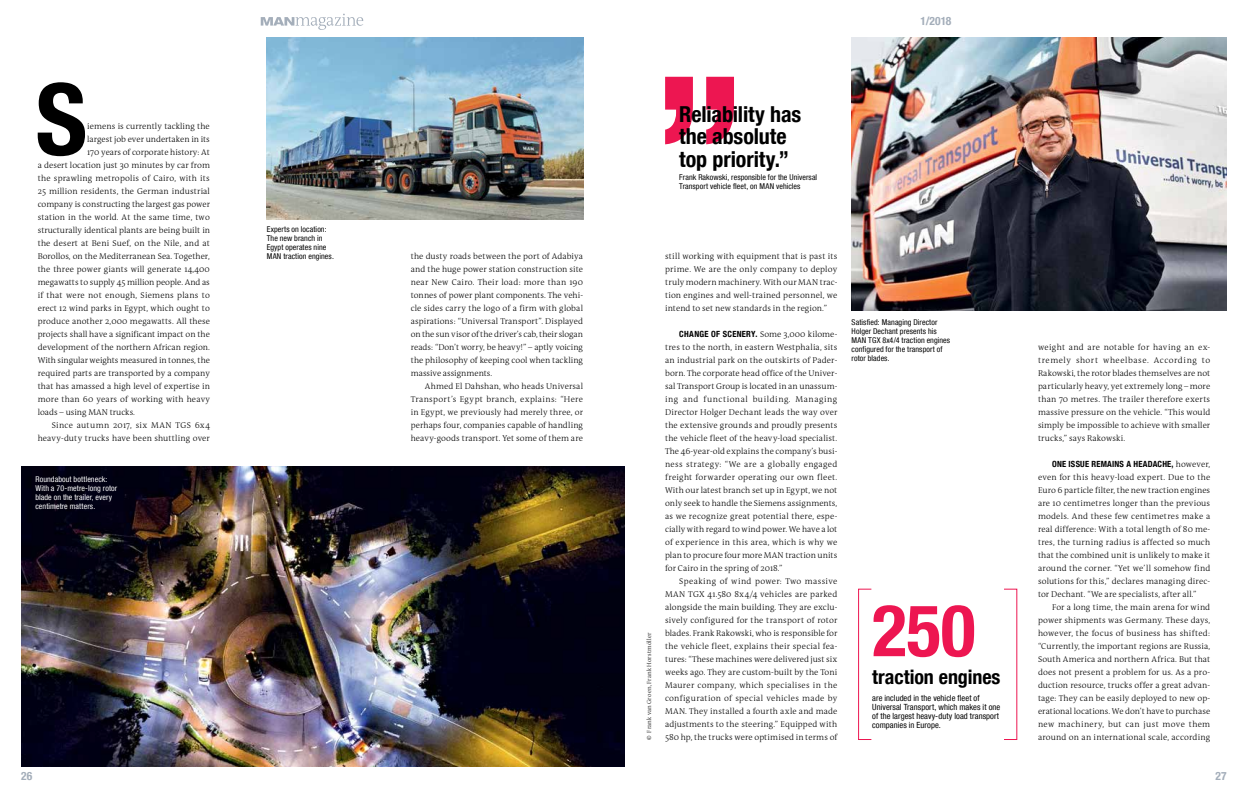
<style>
.page{position:relative;width:1248px;height:794px;background:#fff}
.page>*{position:absolute;margin:0;border:0;box-sizing:border-box;transform-origin:0 0}
.t1{font:99.5px "MAN Helvetica Neue 77 Bold Cond";color:#000}
.t2{font:72px "MAN Helvetica Neue 77 Bold Cond";color:#ed1651}
.t3{font:22px/22.5px "MAN Helvetica Neue 77 Bold Cond";letter-spacing:-.005em;color:#000}
.t4{font:20px "MAN Helvetica Neue 77 Bold Cond";color:#000}
.t5{font:11.5px "MAN Helvetica Neue 77 Bold Cond";letter-spacing:.01em;color:#a4aeba}
.t6{font:300 8.5px/13px "The Antiqua B W3";letter-spacing:.01em;color:#000;text-align:justify}
.t7{font:8.5px/9px "MAN Helvetica Neue 57 Cond";letter-spacing:.01em;color:#000}
.t8{font:8.5px "MAN Helvetica Neue 77 Bold Cond";letter-spacing:.025em;color:#000}
.t9{font:300 8.5px "The Antiqua B W3";letter-spacing:.035em;color:#000}
.t10{font:8px/9px "MAN Helvetica Neue 57 Cond";letter-spacing:.01em;color:#000}
.t11{font:8px/9px "MAN Helvetica Neue 57 Cond";letter-spacing:.01em;color:#fff}
.t12{font:300 6px "The Antiqua B W3";letter-spacing:.025em;color:#000}
.s1{font-family:"The Antiqua B W3";font-weight:300}
</style>
<div class="page">
<img style="left:21px;top:467px;width:603px;height:299px">
<img style="left:851px;top:38px;width:375px;height:273px">
<svg style="left:665px;top:77px;width:69px;height:67px"></svg>
<img style="left:267px;top:38px;width:316px;height:182px">
<svg style="left:858px;top:588px;width:159px;height:152px"></svg>
<svg style="left:261px;top:14px;width:102px;height:16px"></svg>
<h1 class="t1" style="left:36px;top:60px;width:53px">S</h1>
<p class="t6" style="left:87px;top:119px;width:124px">iemens is currently tackling the</p>
<p class="t6" style="left:87px;top:132px;width:124px">largest job ever undertaken in its</p>
<p class="t6" style="left:87px;top:145px;width:124px">170 years of corporate history: At</p>
<p class="t6" style="left:38px;top:158px;width:174px">a desert location just 30 minutes by car from</p>
<p class="t6" style="left:38px;top:171px;width:174px">the sprawling metropolis of Cairo, with its</p>
<p class="t6" style="left:38px;top:184px;width:174px">25 million residents, the German industrial</p>
<p class="t6" style="left:38px;top:197px;width:174px">company is constructing the largest gas power</p>
<p class="t6" style="left:38px;top:210px;width:174px">station in the world. At the same time, two</p>
<p class="t6" style="left:38px;top:223px;width:174px">structurally identical plants are being built in</p>
<p class="t6" style="left:38px;top:236px;width:174px">the desert at Beni Suef, on the Nile, and at</p>
<p class="t6" style="left:38px;top:249px;width:174px">Borollos, on the Mediterranean Sea. Together,</p>
<p class="t6" style="left:38px;top:262px;width:174px">the three power giants will generate 14,400</p>
<p class="t6" style="left:38px;top:275px;width:174px">megawatts to supply 45 million people. And as</p>
<p class="t6" style="left:38px;top:288px;width:174px">if that were not enough, Siemens plans to</p>
<p class="t6" style="left:38px;top:301px;width:174px">erect 12 wind parks in Egypt, which ought to</p>
<p class="t6" style="left:38px;top:314px;width:174px">produce another 2,000 megawatts. All these</p>
<p class="t6" style="left:38px;top:327px;width:174px">projects shall have a significant impact on the</p>
<p class="t6" style="left:38px;top:340px;width:174px">development of the northern African region.</p>
<p class="t6" style="left:38px;top:353px;width:174px">With singular weights measured in tonnes, the</p>
<p class="t6" style="left:38px;top:366px;width:174px">required parts are transported by a company</p>
<p class="t6" style="left:38px;top:379px;width:174px">that has amassed a high level of expertise in</p>
<p class="t6" style="left:38px;top:392px;width:174px">more than 60 years of working with heavy</p>
<p class="t6" style="left:38px;top:405px;width:99px">loads – using MAN trucks.</p>
<p class="t9" style="left:52px;top:419px;width:159px">Since autumn 2017, six MAN TGS 6x4</p>
<p class="t6" style="left:38px;top:431px;width:174px">heavy-duty trucks have been shuttling over</p>
<p class="t11" style="left:35px;top:475px;width:83px">Roundabout bottleneck:<br>With a 70-metre-long rotor blade on the trailer, every centimetre matters.</p>
<p class="t10" style="left:267px;top:224px;width:69px">Experts on location:<br>The new branch in<br>Egypt operates nine<br>MAN traction engines.</p>
<p class="t6" style="left:411px;top:249px;width:174px">the dusty roads between the port of Adabiya and the huge power station construction site near New Cairo. Their load: more than 190 tonnes of power plant components. The vehi&shy;cle sides carry the logo of a firm with global aspirations: “Universal Transport”. Displayed on the sun visor of the driver’s cab, their slogan reads: “Don’t worry, be heavy!” – aptly voicing the philosophy of keeping cool when tackling massive assignments.</p>
<p class="t6" style="left:411px;top:379px;width:174px;text-indent:14px">Ahmed El Dahshan, who heads Universal Transport’s Egypt branch, explains: “Here in Egypt, we previously had merely three, or perhaps four, companies capable of handling heavy-goods transport. Yet some of them are</p>
<h3 class="t5" style="left:920px;top:14px;width:32px">1/2018</h3>
<h3 class="t3" style="left:679px;top:103px;width:123px">Reliability has the absolute top priority.”</h3>
<p class="t10" style="left:679px;top:173px;width:139px">Frank Rakowski, responsible for the Universal<br>Transport vehicle fleet, on MAN vehicles</p>
<p class="t12" style="left:645px;top:740px;width:109px;rotate:-90deg">© Frank van Groen, Frank Horstmöller</p>
<p class="t6" style="left:665px;top:249px;width:174px">still working with equipment that is past its prime. We are the only company to deploy truly modern machinery. With our MAN trac&shy;tion engines and well-trained personnel, we intend to set new standards in the region.”</p>
<p class="t8" style="left:679px;top:328px;width:159px">CHANGE OF SCENERY. <span class="s1">Some 3,000 kilome-</span></p>
<p class="t6" style="left:665px;top:340px;width:174px">tres to the north, in eastern Westphalia, sits an industrial park on the outskirts of Pader&shy;born. The corporate head office of the Univer&shy;sal Transport Group is located in an unassum&shy;ing and functional building. Managing Director Holger Dechant leads the way over the extensive grounds and proudly presents the vehicle fleet of the heavy-load specialist.<br>The 46-year-old explains the company’s busi&shy;ness strategy: “We are a globally engaged freight forwarder operating our own fleet.<br>With our latest branch set up in Egypt, we not only seek to handle the Siemens assignments, as we recognize great potential there, espe&shy;cially with regard to wind power. We have a lot of experience in this area, which is why we plan to procure four more MAN traction units for Cairo in the spring of 2018.”</p>
<p class="t6" style="left:665px;top:574px;width:174px;text-indent:14px">Speaking of wind power: Two massive MAN TGX 41.580 8x4/4 vehicles are parked alongside the main building. They are exclu&shy;sively configured for the transport of rotor blades. Frank Rakowski, who is responsible for the vehicle fleet, explains their special fea&shy;tures: “These machines were delivered just six weeks ago. They are custom-built by the Toni Maurer company, which specialises in the configuration of special vehicles made by MAN. They installed a fourth axle and made adjustments to the steering.” Equipped with 580 hp, the trucks were optimised in terms of</p>
<p class="t10" style="left:851px;top:317px;width:100px">Satisfied: Managing Director<br>Holger Dechant presents his<br>MAN TGX 8x4/4 traction engines configured for the transport of rotor blades.</p>
<h2 class="t2" style="left:872px;top:587px;width:105px">250</h2>
<h3 class="t4" style="left:872px;top:664px;width:130px">traction engines</h3>
<p class="t7" style="left:872px;top:693px;width:129px">are included in the vehicle fleet of Universal Transport, which makes it one of the largest heavy-duty load transport companies in Europe.</p>
<p class="t6" style="left:1037px;top:340px;width:174px">weight and are notable for having an ex&shy;tremely short wheelbase. According to Rakowski, the rotor blades themselves are not particularly heavy, yet extremely long – more than 70 metres. The trailer therefore exerts massive pressure on the vehicle. “This would simply be impossible to achieve with smaller trucks,” says Rakowski.</p>
<p class="t8" style="left:1052px;top:458px;width:159px">ONE ISSUE REMAINS A HEADACHE, <span class="s1">however,</span></p>
<p class="t6" style="left:1037px;top:470px;width:174px">even for this heavy-load expert. Due to the Euro 6 particle filter, the new traction engines are 10 centimetres longer than the previous models. And these few centimetres make a real difference: With a total length of 80 me&shy;tres, the turning radius is affected so much that the combined unit is unlikely to make it around the corner. “Yet we’ll somehow find solutions for this,” declares managing direc&shy;tor Dechant. “We are specialists, after all.”</p>
<p class="t6" style="left:1037px;top:600px;width:174px;text-indent:14px">For a long time, the main arena for wind power shipments was Germany. These days, however, the focus of business has shifted: “Currently, the important regions are Russia, South America and northern Africa. But that does not present a problem for us. As a pro&shy;duction resource, trucks offer a great advan&shy;tage: They can be easily deployed to new op&shy;erational locations. We don’t have to purchase new machinery, but can just move them around on an international scale, according</p>
<h3 class="t5" style="left:21px;top:769px;width:13px">26</h3>
<h3 class="t5" style="left:1215px;top:769px;width:13px">27</h3>
</div>
